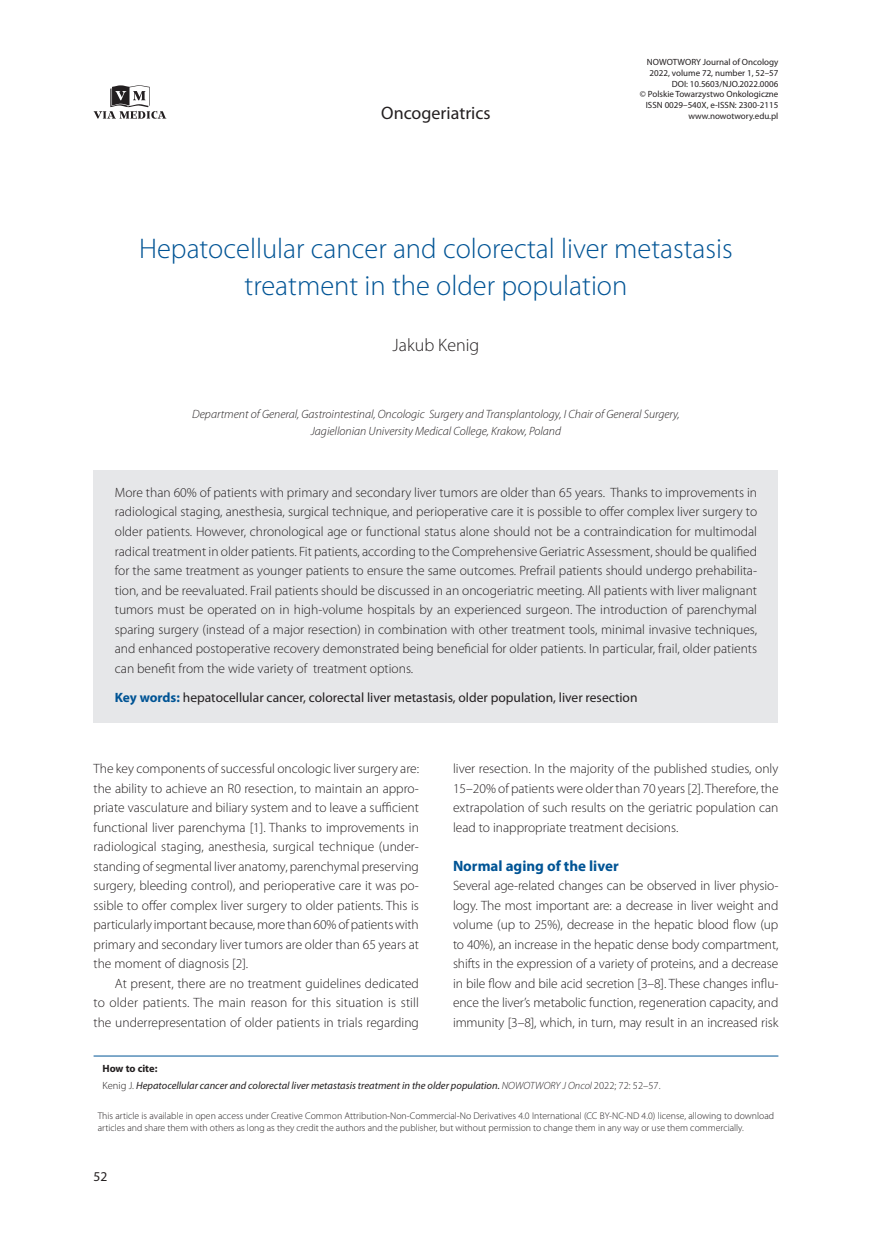
<style>
.page{position:relative;width:872px;height:1234px;background:#fff}
.page>*{position:absolute;margin:0;border:0;box-sizing:border-box;transform-origin:0 0}
._01_-_Tytuł_artykułu{font:300 28.5px/37.5px "Myriad Pro";color:#005495;text-align:center}
.t1{font:18px "Myriad Pro";color:#231f20}
._02_-_Autor_artykułu{font:300 18px "Myriad Pro";color:#231f20}
._07_-_Srodtytul_1{font:700 15px "Myriad Pro";color:#005495}
._04_-_Streszczenie{font:300 13.5px/19.5px "Myriad Pro";color:#231f20;text-align:justify}
._08_-_Tekst_bez_wcie{font:300 13.5px/19.5px "Myriad Pro";letter-spacing:-.005em;color:#231f20;text-align:justify}
._08_-_Tekst{font:300 13.5px/19.5px "Myriad Pro";color:#231f20;text-align:justify}
._05_-_Streszczenie_s{font:13.5px "Myriad Pro";color:#231f20}
._00_-_Praca_ostatnia{font:italic 300 12px/16.5px "Myriad Pro";color:#231f20;text-align:center}
._05_-_Tekst_ramka{font:italic 10.5px "Myriad Pro";color:#231f20}
._05_-_Tekst_ramka-2{font:700 10.5px "Myriad Pro";letter-spacing:-.005em;color:#231f20}
.t2{font:300 9.75px/11.7px "Myriad Pro";color:#231f20}
.t3{font:9px/10.8px "Myriad Pro";color:#231f20;text-align:right}
.s1{font-weight:700;color:#005495}
.s2{font-weight:300;font-style:normal}
.s3{font-weight:300}
</style>
<div class="page">
<svg style="left:94px;top:85px;width:72px;height:34px"></svg>
<div style="left:94px;top:469px;width:684px;height:215px;background:#e6e7e9"></div>
<div style="left:94px;top:683px;width:684px;height:39px;background:#e6e7e9"></div>
<hr style="left:94px;top:1055px;width:684px;height:1px;background:#005495">
<p class="t3" style="left:640px;top:56px;width:140px">NOWOTWORY Journal of Oncology<br>2022, volume 72, number 1, 52–57<br>DOI: 10.5603/NJO.2022.0006<br>© Polskie Towarzystwo Onkologiczne<br>ISSN 0029–540X, e-ISSN: 2300-2115</p>
<h2 class="t1" style="left:381px;top:102px;width:111px">Oncogeriatrics</h2>
<p class="t3" style="left:688px;top:110px;width:91px">www.nowotwory.edu.pl</p>
<p class="_01_-_Tytuł_artykułu" style="left:139px;top:229px;width:595px">Hepatocellular cancer and colorectal liver metastasis treatment in the older population</p>
<p class="_02_-_Autor_artykułu" style="left:392px;top:334px;width:88px">Jakub Kenig</p>
<p class="_00_-_Praca_ostatnia" style="left:192px;top:406px;width:489px">Department of General, Gastrointestinal, Oncologic Surgery and Transplantology, I Chair of General Surgery,<br>Jagiellonian University Medical College, Krakow, Poland</p>
<p class="_04_-_Streszczenie" style="left:115px;top:482px;width:644px">More than 60% of patients with primary and secondary liver tumors are older than 65 years. Thanks to improvements in radiological staging, anesthesia, surgical technique, and perioperative care it is possible to offer complex liver surgery to older patients. However, chronological age or functional status alone should not be a contraindication for multimodal radical treatment in older patients. Fit patients, according to the Comprehensive Geriatric Assessment, should be qualified for the same treatment as younger patients to ensure the same outcomes. Prefrail patients should undergo prehabilita&shy;tion, and be reevaluated. Frail patients should be discussed in an oncogeriatric meeting. All patients with liver malignant tumors must be operated on in high-volume hospitals by an experienced surgeon. The introduction of parenchymal sparing surgery (instead of a major resection) in combination with other treatment tools, minimal invasive techniques, and enhanced postoperative recovery demonstrated being beneficial for older patients. In particular, frail, older patients can benefit from the wide variety of treatment options.</p>
<p class="_05_-_Streszczenie_s" style="left:115px;top:689px;width:524px"><span class="s1">Key words:</span> hepatocellular cancer, colorectal liver metastasis, older population, liver resection</p>
<p class="_08_-_Tekst_bez_wcie" style="left:94px;top:758px;width:327px">The key components of successful oncologic liver surgery are: the ability to achieve an R0 resection, to maintain an appro&shy;priate vasculature and biliary system and to leave a sufficient functional liver parenchyma [1]. Thanks to improvements in radiological staging, anesthesia, surgical technique (under&shy;standing of segmental liver anatomy, parenchymal preserving surgery, bleeding control), and perioperative care it was po&shy;ssible to offer complex liver surgery to older patients. This is particularly important because, more than 60% of patients with primary and secondary liver tumors are older than 65 years at the moment of diagnosis [2].</p>
<p class="_08_-_Tekst" style="left:94px;top:973px;width:327px;text-indent:21px">At present, there are no treatment guidelines dedicated to older patients. The main reason for this situation is still the underrepresentation of older patients in trials regarding</p>
<p class="_08_-_Tekst" style="left:453px;top:758px;width:327px">liver resection. In the majority of the published studies, only 15–20% of patients were older than 70 years [2]. Therefore, the extrapolation of such results on the geriatric population can lead to inappropriate treatment decisions.</p>
<p class="_07_-_Srodtytul_1" style="left:453px;top:855px;width:167px">Normal aging of the liver</p>
<p class="_08_-_Tekst_bez_wcie" style="left:453px;top:875px;width:327px">Several age-related changes can be observed in liver physio&shy;logy. The most important are: a decrease in liver weight and volume (up to 25%), decrease in the hepatic blood flow (up to 40%), an increase in the hepatic dense body compartment, shifts in the expression of a variety of proteins, and a decrease in bile flow and bile acid secretion [3–8]. These changes influ&shy;ence the liver’s metabolic function, regeneration capacity, and immunity [3–8], which, in turn, may result in an increased risk</p>
<p class="_05_-_Tekst_ramka-2" style="left:102px;top:1061px;width:56px">How to cite:</p>
<p class="_05_-_Tekst_ramka" style="left:102px;top:1078px;width:559px"><span class="s2">Kenig J.</span> Hepatocellular cancer and colorectal liver metastasis treatment in the older population. <span class="s3">NOWOTWORY J Oncol</span> <span class="s2">2022; 72: 52–57.</span></p>
<p class="t2" style="left:98px;top:1109px;width:678px">This article is available in open access under Creative Common Attribution-Non-Commercial-No Derivatives 4.0 International (CC BY-NC-ND 4.0) license, allowing to download articles and share them with others as long as they credit the authors and the publisher, but without permission to change them in any way or use them commercially.</p>
<p class="_05_-_Streszczenie_s" style="left:94px;top:1168px;width:15px">52</p>
</div>
